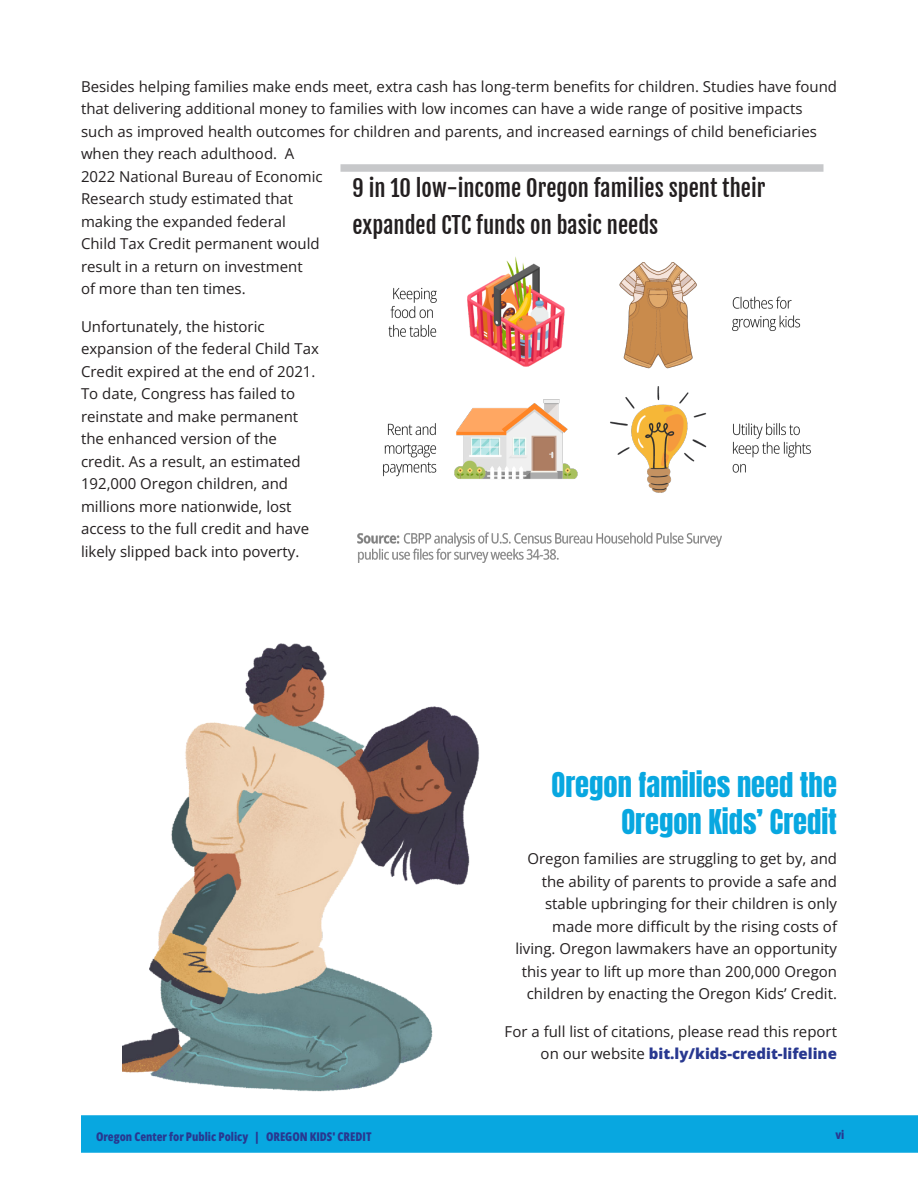
<style>
.page{position:relative;width:918px;height:1188px;background:#fff}
.page>*{position:absolute;margin:0;border:0;box-sizing:border-box;transform-origin:0 0}
.t1{font:28.5px/37.5px "Anton";color:#08a7e0;text-align:right}
.t2{font:22.5px/37.5px "Fjalla One";color:#231f20}
.body{font:15px/22.5px "Open Sans";color:#231f20}
.t3{font:800 12px "Open Sans Condensed";color:#283890}
.s1{font-weight:800;color:#283890}
</style>
<div class="page">
<div style="left:81px;top:1115px;width:837px;height:38px;background:#08a7e0"></div>
<img style="left:357px;top:257px;width:454px;height:306px">
<div style="left:340px;top:164px;width:484px;height:8px;background:#c7c8ca"></div>
<img style="left:123px;top:643px;width:357px;height:449px">
<p class="body" style="left:81px;top:74px;width:758px">Besides helping families make ends meet, extra cash has long-term benefits for children. Studies have found that delivering additional money to families with low incomes can have a wide range of positive impacts such as improved health outcomes for children and parents, and increased earnings of child beneficiaries when they reach adulthood. A<br>2022 National Bureau of Economic<br>Research study estimated that<br>making the expanded federal<br>Child Tax Credit permanent would<br>result in a return on investment<br>of more than ten times.</p>
<p class="body" style="left:81px;top:314px;width:239px">Unfortunately, the historic expansion of the federal Child Tax<br>Credit expired at the end of 2021.<br>To date, Congress has failed to reinstate and make permanent the enhanced version of the credit. As a result, an estimated<br>192,000 Oregon children, and millions more nationwide, lost access to the full credit and have likely slipped back into poverty.</p>
<p class="t2" style="left:352px;top:169px;width:414px">9 in 10 low-income Oregon families spent their expanded CTC funds on basic needs</p>
<p class="t1" style="left:552px;top:768px;width:287px">Oregon families need the<br>Oregon Kids’ Credit</p>
<p class="body" style="left:515px;top:847px;width:323px;text-align:right">Oregon families are struggling to get by, and the ability of parents to provide a safe and stable upbringing for their children is only made more difficult by the rising costs of living. Oregon lawmakers have an opportunity this year to lift up more than 200,000 Oregon children by enacting the Oregon Kids’ Credit.</p>
<p class="body" style="left:505px;top:1019px;width:334px;text-align:right">For a full list of citations, please read this report on our website <span class="s1">bit.ly/kids-credit-lifeline</span></p>
<p class="t3" style="left:96px;top:1128px;width:277px">Oregon Center for Public Policy | OREGON KIDS' CREDIT</p>
<p class="t3" style="left:835px;top:1126px;width:11px">vi</p>
</div>
